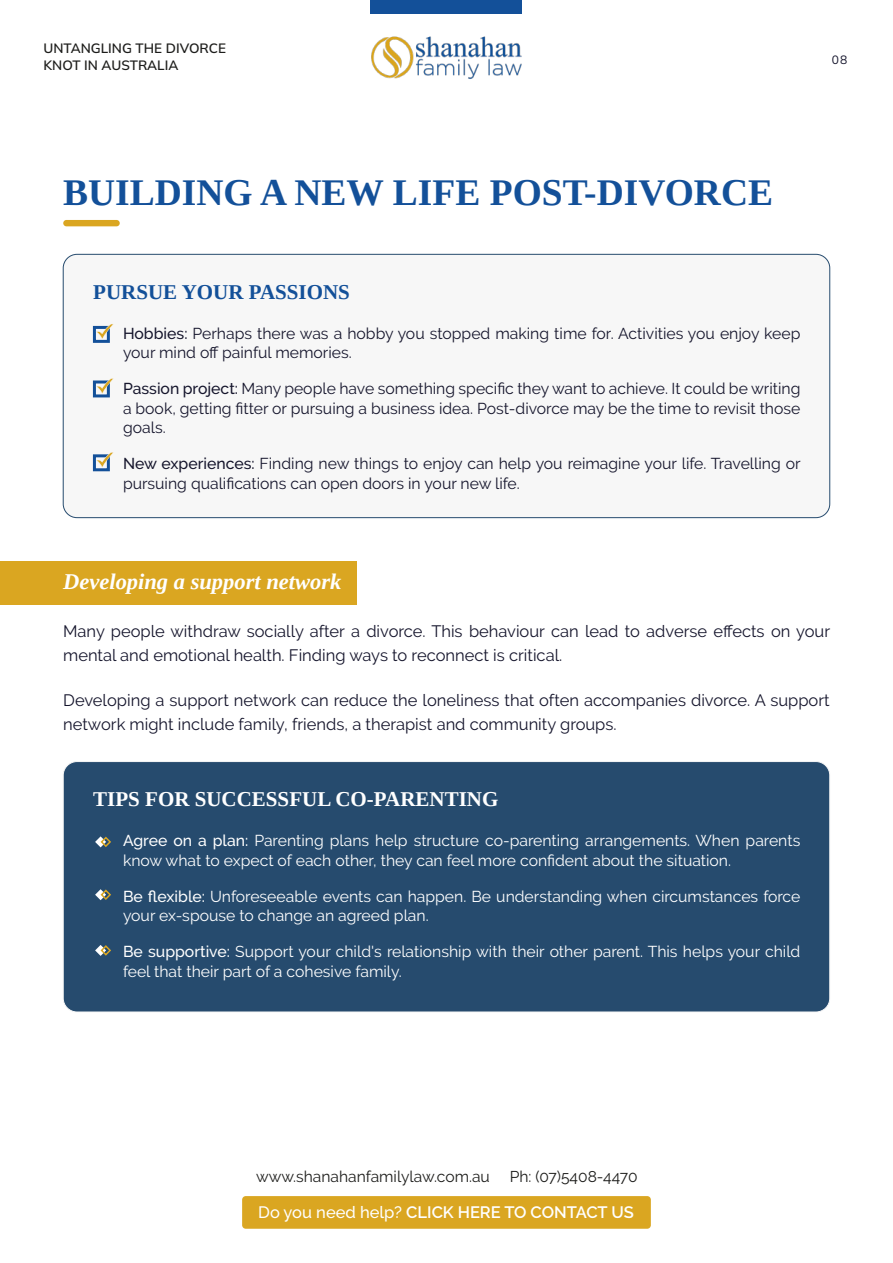
<style>
.page{position:relative;width:893px;height:1263px;background:#fff}
.page>*{position:absolute;margin:0;border:0;box-sizing:border-box;transform-origin:0 0}
.t1{font:700 37.5px "Tinos";color:#135099}
.t2{font:italic 700 22.5px "Tinos";color:#fff}
.t3{font:700 21px "Tinos";color:#fff}
.t4{font:700 21px "Tinos";color:#135099}
.t5{font:16.5px/24px "Raleway";color:#15152c}
.t6{font:600 16.5px "Raleway";color:#fff}
.t7{font:15.75px/19.5px "Raleway";color:#15152c}
.t8{font:15.75px/19.5px "Raleway";color:#fff}
.t9{font:15.6px "Raleway";color:#1d1d1b}
.t10{font:200 13.5px/16.5px "Mulish";color:#1d1d1b}
.t11{font:200 12px "Mulish";color:#15152c}
.s1{font-weight:500}
</style>
<div class="page">
<div style="left:371px;top:0;width:151px;height:13px;background:#135099"></div>
<img style="left:371px;top:36px;width:151px;height:43px">
<div style="left:242px;top:1196px;width:409px;height:33px;background:#daa621;border-radius:4px"></div>
<div style="left:63px;top:220px;width:57px;height:6px;background:#daa621;border-radius:3px"></div>
<div style="left:63px;top:254px;width:767px;height:264px;background:#f7f7f7;border-radius:14px"></div>
<div style="left:63px;top:761px;width:767px;height:251px;background:#264b6e;border-radius:14px"></div>
<div style="left:63px;top:761px;width:767px;height:251px;border:1px solid #f7f7f7;border-radius:14px"></div>
<svg style="left:95px;top:836px;width:16px;height:12px"></svg>
<svg style="left:95px;top:945px;width:16px;height:11px"></svg>
<svg style="left:95px;top:889px;width:16px;height:12px"></svg>
<div style="left:93px;top:326px;width:17px;height:17px;border:3px solid #135099"></div>
<svg style="left:96px;top:324px;width:18px;height:15px"></svg>
<div style="left:93px;top:380px;width:17px;height:17px;border:3px solid #135099"></div>
<svg style="left:96px;top:378px;width:18px;height:16px"></svg>
<div style="left:93px;top:454px;width:17px;height:17px;border:3px solid #135099"></div>
<svg style="left:96px;top:452px;width:18px;height:16px"></svg>
<div style="left:0;top:561px;width:357px;height:44px;background:#daa621"></div>
<p class="t10" style="left:44px;top:41px;width:184px">UNTANGLING THE DIVORCE<br>KNOT IN AUSTRALIA</p>
<p class="t11" style="left:832px;top:53px;width:17px">08</p>
<h1 class="t1" style="left:63px;top:179px;width:711px">BUILDING A NEW LIFE POST-DIVORCE</h1>
<h3 class="t4" style="left:93px;top:285px;width:258px">PURSUE YOUR PASSIONS</h3>
<p class="t7" style="left:123px;top:325px;width:679px"><span class="s1">Hobbies:</span> Perhaps there was a hobby you stopped making time for. Activities you enjoy keep your mind off painful memories.</p>
<p class="t7" style="left:123px;top:379px;width:679px;text-align:justify"><span class="s1">Passion project:</span> Many people have something specific they want to achieve. It could be writing a book, getting fitter or pursuing a business idea. Post-divorce may be the time to revisit those goals.</p>
<p class="t7" style="left:123px;top:455px;width:679px"><span class="s1">New experiences:</span> Finding new things to enjoy can help you reimagine your life. Travelling or pursuing qualifications can open doors in your new life.</p>
<h2 class="t2" style="left:63px;top:573px;width:280px">Developing a support network</h2>
<p class="t5" style="left:63px;top:619px;width:768px">Many people withdraw socially after a divorce. This behaviour can lead to adverse effects on your mental and emotional health. Finding ways to reconnect is critical.</p>
<p class="t5" style="left:63px;top:690px;width:768px">Developing a support network can reduce the loneliness that often accompanies divorce. A support network might include family, friends, a therapist and community groups.</p>
<h3 class="t3" style="left:93px;top:792px;width:407px">TIPS FOR SUCCESSFUL CO-PARENTING</h3>
<p class="t8" style="left:123px;top:832px;width:679px"><span class="s1">Agree on a plan:</span> Parenting plans help structure co-parenting arrangements. When parents know what to expect of each other, they can feel more confident about the situation.</p>
<p class="t8" style="left:123px;top:888px;width:679px"><span class="s1">Be flexible:</span> Unforeseeable events can happen. Be understanding when circumstances force your ex-spouse to change an agreed plan.</p>
<p class="t8" style="left:123px;top:943px;width:679px"><span class="s1">Be supportive:</span> Support your child's relationship with their other parent. This helps your child feel that their part of a cohesive family.</p>
<p class="t9" style="left:256px;top:1171px;width:235px">www.shanahanfamilylaw.com.au</p>
<p class="t9" style="left:510px;top:1171px;width:129px">Ph: (07)5408-4470</p>
<p class="t6" style="left:258px;top:1202px;width:377px"><span class="s1">Do you need help?</span> CLICK HERE TO CONTACT US</p>
</div>
